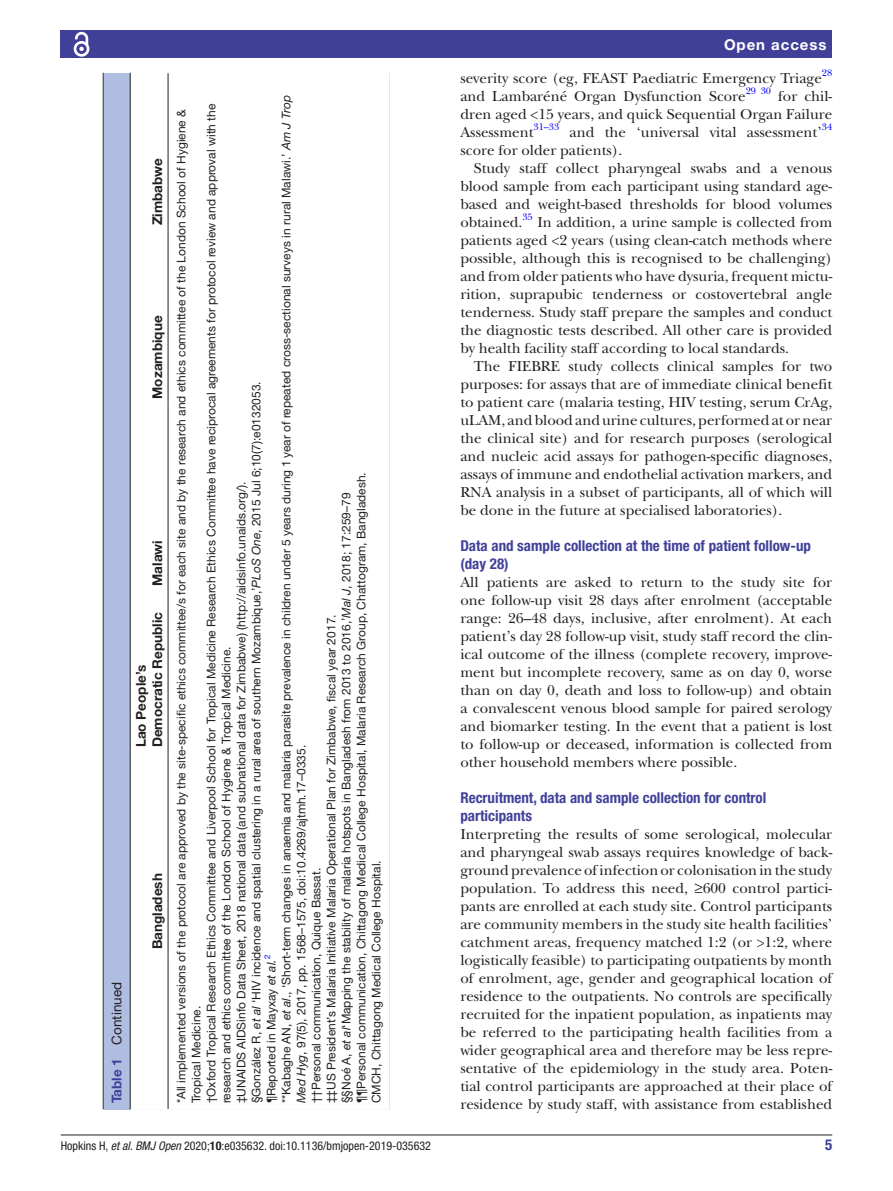
<style>
.page{position:relative;width:893px;height:1191px;background:#fff}
.page>*{position:absolute;margin:0;border:0;box-sizing:border-box;transform-origin:0 0}
.t1{font:15px/18px "New Baskerville";color:#231f20;text-align:justify}
.t2{font:700 condensed 15px/18px "Helvetica Neue LT Std";color:#414099}
.t3{font:700 15px "Helvetica Neue LT Std";letter-spacing:.065em;color:#fff}
.t4{font:700 13.5px/16.2px "Helvetica Neue LT Std";color:#231f20}
.t5{font:13.5px "Helvetica Neue LT Std";color:#231f20}
.t6{font:700 13.5px "Helvetica Neue LT Std";color:#414099}
.t7{font:12px/15px "Helvetica Neue LT Std";color:#231f20}
.t8{font:condensed 12px "Helvetica Neue LT Std";color:#231f20}
.t9{font:9.9px "New Baskerville";color:#00f}
.s1{font-style:italic}
.s2{font-weight:700}
</style>
<div class="page">
<hr style="left:61px;top:1134px;width:771px;height:1px;background:#231f20">
<div style="left:61px;top:31px;width:771px;height:27px;background:#414099"></div>
<svg style="left:73px;top:31px;width:17px;height:26px"></svg>
<div style="left:122px;top:73px;width:268px;height:1036px;background:#afbde1"></div>
<div style="left:131px;top:73px;width:259px;height:1036px;background:#fff"></div>
<hr style="left:130px;top:955px;width:1px;height:154px;background:#231f20">
<hr style="left:168px;top:955px;width:1px;height:154px;background:#231f20">
<hr style="left:130px;top:753px;width:1px;height:202px;background:#231f20">
<hr style="left:168px;top:753px;width:1px;height:202px;background:#231f20">
<hr style="left:130px;top:592px;width:1px;height:161px;background:#231f20">
<hr style="left:168px;top:592px;width:1px;height:161px;background:#231f20">
<hr style="left:130px;top:405px;width:1px;height:187px;background:#231f20">
<hr style="left:168px;top:405px;width:1px;height:187px;background:#231f20">
<hr style="left:130px;top:231px;width:1px;height:174px;background:#231f20">
<hr style="left:168px;top:231px;width:1px;height:174px;background:#231f20">
<hr style="left:130px;top:73px;width:1px;height:158px;background:#231f20">
<hr style="left:168px;top:73px;width:1px;height:158px;background:#231f20">
<hr style="left:200px;top:73px;width:1px;height:1030px;background:#fff">
<hr style="left:230px;top:73px;width:1px;height:1030px;background:#fff">
<hr style="left:245px;top:73px;width:1px;height:1030px;background:#fff">
<hr style="left:260px;top:73px;width:1px;height:1030px;background:#fff">
<hr style="left:275px;top:73px;width:1px;height:1030px;background:#fff">
<hr style="left:305px;top:73px;width:1px;height:1030px;background:#fff">
<hr style="left:320px;top:73px;width:1px;height:1030px;background:#fff">
<hr style="left:335px;top:73px;width:1px;height:1030px;background:#fff">
<hr style="left:350px;top:73px;width:1px;height:1030px;background:#fff">
<hr style="left:365px;top:73px;width:1px;height:1030px;background:#fff">
<hr style="left:380px;top:73px;width:1px;height:1030px;background:#fff">
<div style="left:104px;top:73px;width:18px;height:1036px;background:#afbde1"></div>
<hr style="left:103px;top:73px;width:1px;height:1036px;background:#231f20">
<p class="t5" style="left:109px;top:1044px;width:64px;rotate:-90deg">Continued</p>
<p class="t6" style="left:108px;top:1103px;width:47px;rotate:-90deg">Table 1</p>
<p class="t4" style="left:149px;top:225px;width:69px;rotate:-90deg">Zimbabwe</p>
<p class="t4" style="left:149px;top:399px;width:85px;rotate:-90deg">Mozambique</p>
<p class="t4" style="left:149px;top:586px;width:47px;rotate:-90deg">Malawi</p>
<p class="t4" style="left:133px;top:747px;width:137px;rotate:-90deg">Lao People’s<br>Democratic Republic</p>
<p class="t4" style="left:149px;top:949px;width:77px;rotate:-90deg">Bangladesh</p>
<p class="t7" style="left:174px;top:1103px;width:1010px;rotate:-90deg">*All implemented versions of the protocol are approved by the site-specific ethics committee/s for each site and by the research and ethics committee of the London School of Hygiene &amp; Tropical Medicine.<br>†Oxford Tropical Research Ethics Committee and Liverpool School for Tropical Medicine Research Ethics Committee have reciprocal agreements for protocol review and approval with the research and ethics committee of the London School of Hygiene &amp; Tropical Medicine.<br>‡UNAIDS AIDSinfo Data Sheet, 2018 national data (and subnational data for Zimbabwe) (http://aidsinfo.unaids.org/).<br>§González R, <span class="s1">et al</span> ‘HIV incidence and spatial clustering in a rural area of southern Mozambique,’<span class="s1">PLoS One</span>, 2015 Jul 6;10(7):e0132053.<br>¶Reported in Mayxay <span class="s1">et al.</span><sup>2<br></sup>**Kabaghe AN, <span class="s1">et al</span>., ‘Short-term changes in anaemia and malaria parasite prevalence in children under 5 years during 1year of repeated cross-sectional surveys in rural Malawi.’ <span class="s1">Am J Trop Med Hyg</span>, 97(5), 2017, pp. 1568–1575, doi:10.4269/ajtmh.17–0335.<br>††Personal communication, Quique Bassat.<br>‡‡US President’s Malaria Initiative Malaria Operational Plan for Zimbabwe, fiscal year 2017.<br>§§Noé A, <span class="s1">et al</span>‘Mapping the stability of malaria hotspots in Bangladesh from 2013 to 2016,’<span class="s1">Mal J</span>, 2018; 17:259–79</p>
<p class="t7" style="left:354px;top:1103px;width:632px;rotate:-90deg">¶¶Personal communication, Chittagong Medical College Hospital, Malaria Research Group, Chattogram, Bangladesh.<br>CMCH, Chittagong Medical College Hospital.</p>
<p class="t3" style="left:724px;top:35px;width:104px">Open access</p>
<p class="t1" style="left:460px;top:69px;width:363px">severity score (eg, FEAST Paediatric Emergency Triage</p>
<p class="t9" style="left:822px;top:67px;width:12px">28</p>
<p class="t1" style="left:460px;top:87px;width:287px">and Lambaréné Organ Dysfunction Score</p>
<p class="t9" style="left:746px;top:85px;width:27px">29 30</p>
<p class="t1" style="left:460px;top:87px;width:373px;text-indent:318px">for chil&shy;dren aged &lt;15 years, and quick Sequential Organ Failure Assessment</p>
<p class="t9" style="left:534px;top:121px;width:27px">31–33</p>
<p class="t1" style="left:570px;top:123px;width:254px">and the ‘universal vital assessment’</p>
<p class="t9" style="left:822px;top:121px;width:12px">34</p>
<p class="t1" style="left:460px;top:141px;width:163px">score for older patients).</p>
<p class="t1" style="left:474px;top:159px;width:360px">Study staff collect pharyngeal swabs and a venous</p>
<p class="t1" style="left:460px;top:177px;width:373px">blood sample from each participant using standard age-</p>
<p class="t1" style="left:460px;top:195px;width:373px">based and weight-based thresholds for blood volumes</p>
<p class="t1" style="left:460px;top:213px;width:64px">obtained.</p>
<p class="t9" style="left:522px;top:211px;width:12px">35</p>
<p class="t1" style="left:460px;top:213px;width:373px;text-indent:77px">In addition, a urine sample is collected from patients aged &lt;2 years (using clean-catch methods where possible, although this is recognised to be challenging) and from older patients who have dysuria, frequent mictu&shy;rition, suprapubic tenderness or costovertebral angle tenderness. Study staff prepare the samples and conduct the diagnostic tests described. All other care is provided by health facility staff according to local standards.</p>
<p class="t1" style="left:460px;top:357px;width:373px;text-indent:14px">The FIEBRE study collects clinical samples for two purposes: for assays that are of immediate clinical benefit to patient care (malaria testing, HIV testing, serum CrAg, uLAM, and blood and urine cultures, performed at or near the clinical site) and for research purposes (serological and nucleic acid assays for pathogen-specific diagnoses, assays of immune and endothelial activation markers, and RNA analysis in a subset of participants, all of which will be done in the future at specialised laboratories).</p>
<p class="t2" style="left:460px;top:536px;width:352px">Data and sample collection at the time of patient follow-up (day 28)</p>
<p class="t1" style="left:460px;top:573px;width:373px">All patients are asked to return to the study site for one follow-up visit 28 days after enrolment (acceptable range: 26–48 days, inclusive, after enrolment). At each patient’s day 28 follow-up visit, study staff record the clin&shy;ical outcome of the illness (complete recovery, improve&shy;ment but incomplete recovery, same as on day 0, worse than on day 0, death and loss to follow-up) and obtain a convalescent venous blood sample for paired serology and biomarker testing. In the event that a patient is lost to follow-up or deceased, information is collected from other household members where possible.</p>
<p class="t2" style="left:460px;top:788px;width:308px">Recruitment, data and sample collection for control participants</p>
<p class="t1" style="left:460px;top:825px;width:373px">Interpreting the results of some serological, molecular and pharyngeal swab assays requires knowledge of back&shy;ground prevalence of infection or colonisation in the study population. To address this need, ≥600 control partici&shy;pants are enrolled at each study site. Control participants are community members in the study site health facilities’ catchment areas, frequency matched 1:2 (or &gt;1:2, where logistically feasible) to participating outpatients by month of enrolment, age, gender and geographical location of residence to the outpatients. No controls are specifically recruited for the inpatient population, as inpatients may be referred to the participating health facilities from a wider geographical area and therefore may be less repre&shy;sentative of the epidemiology in the study area. Poten&shy;tial control participants are approached at their place of residence by study staff, with assistance from established</p>
<p class="t8" style="left:61px;top:1138px;width:372px">Hopkins H, <span class="s1">et al</span>. <span class="s1">BMJ Open</span> 2020;<span class="s2">10</span>:e035632. doi:10.1136/bmjopen-2019-035632</p>
<p class="t2" style="left:825px;top:1135px;width:9px">5</p>
</div>
